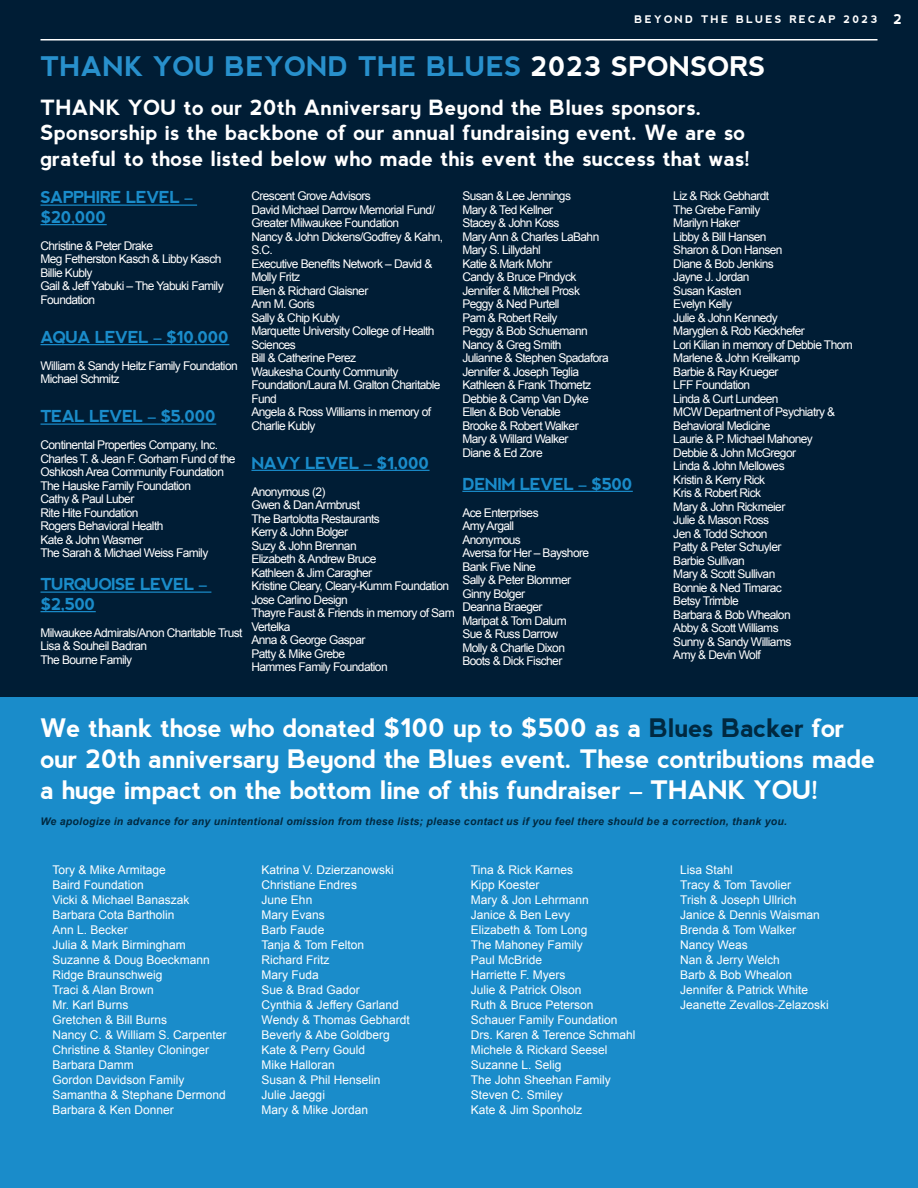
<style>
.page{position:relative;width:918px;height:1188px;background:#fff}
.page>*{position:absolute;margin:0;border:0;box-sizing:border-box;transform-origin:0 0}
.t1{font:700 27px "nevis";color:#2890cc}
.t2{font:700 25.5px/30.6px "nevis";letter-spacing:-.02em;color:#fff}
.t3{font:700 21px/25.5px "nevis";color:#fff}
.t4{font:700 16.5px/19.5px "nevis";letter-spacing:-.05em;color:#1a8cca}
.t5{font:12px/13.5px "Arial";letter-spacing:-.05em;color:#fff}
.t6{font:12px/15px "Arial";color:#fff}
.t7{font:italic 700 10.5px "Arial";letter-spacing:.025em;color:#002941}
.t8{font:700 10.5px "nevis";letter-spacing:.2em;color:#fff}
.s1{font-size:13.5px}
.s2{color:#fff}
.s3{color:#002941}
</style>
<div class="page">
<div style="left:0;top:0;width:918px;height:787px;background:#001d35"></div>
<hr style="left:40px;top:205px;width:157px;height:1px;background:#1a8cca">
<hr style="left:40px;top:224px;width:67px;height:1px;background:#1a8cca">
<hr style="left:40px;top:344px;width:189px;height:1px;background:#1a8cca">
<hr style="left:40px;top:424px;width:176px;height:1px;background:#1a8cca">
<hr style="left:40px;top:592px;width:171px;height:1px;background:#1a8cca">
<hr style="left:40px;top:611px;width:56px;height:1px;background:#1a8cca">
<hr style="left:251px;top:470px;width:179px;height:1px;background:#1a8cca">
<hr style="left:462px;top:491px;width:171px;height:1px;background:#1a8cca">
<div style="left:0;top:698px;width:918px;height:490px;background:#1a8cca"></div>
<hr style="left:40px;top:39px;width:838px;height:1px;background:#fff">
<p class="t8" style="left:635px;top:14px;width:269px">BEYOND THE BLUES RECAP 2023 <span class="s1">2</span></p>
<h1 class="t1" style="left:40px;top:50px;width:727px">THANK YOU BEYOND THE BLUES <span class="s2">2023 SPONSORS</span></h1>
<h3 class="t3" style="left:40px;top:94px;width:712px">THANK YOU to our 20th Anniversary Beyond the Blues sponsors.<br>Sponsorship is the backbone of our annual fundraising event. We are so grateful to those listed below who made this event the success that was!</h3>
<h3 class="t4" style="left:40px;top:188px;width:154px">SAPPHIRE LEVEL – $20,000</h3>
<p class="t5" style="left:40px;top:239px;width:185px">Christine &amp; Peter Drake<br>Meg Fetherston Kasch &amp; Libby Kasch<br>Billie Kubly<br>Gail &amp; Jeff Yabuki – The Yabuki Family<br>Foundation</p>
<h3 class="t4" style="left:40px;top:327px;width:190px">AQUA LEVEL – $10,000</h3>
<p class="t5" style="left:40px;top:359px;width:199px">William &amp; Sandy Heitz Family Foundation<br>Michael Schmitz</p>
<h3 class="t4" style="left:40px;top:407px;width:177px">TEAL LEVEL – $5,000</h3>
<p class="t5" style="left:40px;top:439px;width:197px">Continental Properties Company, Inc.<br>Charles T. &amp; Jean F. Gorham Fund of the<br>Oshkosh Area Community Foundation<br>The Hauske Family Foundation<br>Cathy &amp; Paul Luber<br>Rite Hite Foundation<br>Rogers Behavioral Health<br>Kate &amp; John Wasmer<br>The Sarah &amp; Michael Weiss Family</p>
<h3 class="t4" style="left:40px;top:575px;width:168px">TURQUOISE LEVEL – $2,500</h3>
<p class="t5" style="left:40px;top:626px;width:203px">Milwaukee Admirals/Anon Charitable Trust<br>Lisa &amp; Souheil Badran<br>The Bourne Family</p>
<p class="t5" style="left:251px;top:189px;width:193px">Crescent Grove Advisors<br>David Michael Darrow Memorial Fund/<br>Greater Milwaukee Foundation<br>Nancy &amp; John Dickens/Godfrey &amp; Kahn,<br>S.C.<br>Executive Benefits Network – David &amp;<br>Molly Fritz<br>Ellen &amp; Richard Glaisner<br>Ann M. Goris<br>Sally &amp; Chip Kubly<br>Marquette University College of Health<br>Sciences<br>Bill &amp; Catherine Perez<br>Waukesha County Community<br>Foundation/Laura M. Gralton Charitable<br>Fund<br>Angela &amp; Ross Williams in memory of<br>Charlie Kubly</p>
<h3 class="t4" style="left:251px;top:453px;width:180px">NAVY LEVEL – $1,000</h3>
<p class="t5" style="left:251px;top:485px;width:205px">Anonymous (2)<br>Gwen &amp; Dan Armbrust<br>The Bartolotta Restaurants<br>Kerry &amp; John Bolger<br>Suzy &amp; John Brennan<br>Elizabeth &amp; Andrew Bruce<br>Kathleen &amp; Jim Caragher<br>Kristine Cleary, Cleary-Kumm Foundation<br>Jose Carlino Design<br>Thayre Faust &amp; Friends in memory of Sam<br>Vertelka<br>Anna &amp; George Gaspar<br>Patty &amp; Mike Grebe<br>Hammes Family Foundation</p>
<p class="t5" style="left:462px;top:189px;width:148px">Susan &amp; Lee Jennings<br>Mary &amp; Ted Kellner<br>Stacey &amp; John Koss<br>Mary Ann &amp; Charles LaBahn<br>Mary S. Lillydahl<br>Katie &amp; Mark Mohr<br>Candy &amp; Bruce Pindyck<br>Jennifer &amp; Mitchell Prosk<br>Peggy &amp; Ned Purtell<br>Pam &amp; Robert Reily<br>Peggy &amp; Bob Schuemann<br>Nancy &amp; Greg Smith<br>Julianne &amp; Stephen Spadafora<br>Jennifer &amp; Joseph Teglia<br>Kathleen &amp; Frank Thometz<br>Debbie &amp; Camp Van Dyke<br>Ellen &amp; Bob Venable<br>Brooke &amp; Robert Walker<br>Mary &amp; Willard Walker<br>Diane &amp; Ed Zore</p>
<h3 class="t4" style="left:462px;top:474px;width:172px">DENIM LEVEL – $500</h3>
<p class="t5" style="left:462px;top:506px;width:128px">Ace Enterprises<br>Amy Argall<br>Anonymous<br>Aversa for Her – Bayshore<br>Bank Five Nine<br>Sally &amp; Peter Blommer<br>Ginny Bolger<br>Deanna Braeger<br>Maripat &amp; Tom Dalum<br>Sue &amp; Russ Darrow<br>Molly &amp; Charlie Dixon<br>Boots &amp; Dick Fischer</p>
<p class="t5" style="left:673px;top:189px;width:181px">Liz &amp; Rick Gebhardt<br>The Grebe Family<br>Marilyn Haker<br>Libby &amp; Bill Hansen<br>Sharon &amp; Don Hansen<br>Diane &amp; Bob Jenkins<br>Jayne J. Jordan<br>Susan Kasten<br>Evelyn Kelly<br>Julie &amp; John Kennedy<br>Maryglen &amp; Rob Kieckhefer<br>Lori Kilian in memory of Debbie Thom<br>Marlene &amp; John Kreilkamp<br>Barbie &amp; Ray Krueger<br>LFF Foundation<br>Linda &amp; Curt Lundeen<br>MCW Department of Psychiatry &amp;<br>Behavioral Medicine<br>Laurie &amp; P. Michael Mahoney<br>Debbie &amp; John McGregor<br>Linda &amp; John Mellowes<br>Kristin &amp; Kerry Rick<br>Kris &amp; Robert Rick<br>Mary &amp; John Rickmeier<br>Julie &amp; Mason Ross<br>Jen &amp; Todd Schoon<br>Patty &amp; Peter Schuyler<br>Barbie Sullivan<br>Mary &amp; Scott Sullivan<br>Bonnie &amp; Ned Timarac<br>Betsy Trimble<br>Barbara &amp; Bob Whealon<br>Abby &amp; Scott Williams<br>Sunny &amp; Sandy Williams<br>Amy &amp; Devin Wolf</p>
<h2 class="t2" style="left:40px;top:713px;width:837px">We thank those who donated $100 up to $500 as a <span class="s3">Blues Backer</span> for our 20th anniversary Beyond the Blues event. These contributions made a huge impact on the bottom line of this fundraiser – THANK YOU!</h2>
<p class="t7" style="left:40px;top:815px;width:748px">We apologize in advance for any unintentional omission from these lists; please contact us if you feel there should be a correction, thank you.</p>
<p class="t6" style="left:52px;top:862px;width:176px">Tory &amp; Mike Armitage<br>Baird Foundation<br>Vicki &amp; Michael Banaszak<br>Barbara Cota Bartholin<br>Ann L. Becker<br>Julia &amp; Mark Birmingham<br>Suzanne &amp; Doug Boeckmann<br>Ridge Braunschweig<br>Traci &amp; Alan Brown<br>Mr. Karl Burns<br>Gretchen &amp; Bill Burns<br>Nancy C. &amp; William S. Carpenter<br>Christine &amp; Stanley Cloninger<br>Barbara Damm<br>Gordon Davidson Family<br>Samantha &amp; Stephane Dermond<br>Barbara &amp; Ken Donner</p>
<p class="t6" style="left:262px;top:862px;width:150px">Katrina V. Dzierzanowski<br>Christiane Endres<br>June Ehn<br>Mary Evans<br>Barb Faude<br>Tanja &amp; Tom Felton<br>Richard Fritz<br>Mary Fuda<br>Sue &amp; Brad Gador<br>Cynthia &amp; Jeffery Garland<br>Wendy &amp; Thomas Gebhardt<br>Beverly &amp; Abe Goldberg<br>Kate &amp; Perry Gould<br>Mike Halloran<br>Susan &amp; Phil Henselin<br>Julie Jaeggi<br>Mary &amp; Mike Jordan</p>
<p class="t6" style="left:471px;top:862px;width:166px">Tina &amp; Rick Karnes<br>Kipp Koester<br>Mary &amp; Jon Lehrmann<br>Janice &amp; Ben Levy<br>Elizabeth &amp; Tom Long<br>The Mahoney Family<br>Paul McBride<br>Harriette F. Myers<br>Julie &amp; Patrick Olson<br>Ruth &amp; Bruce Peterson<br>Schauer Family Foundation<br>Drs. Karen &amp; Terence Schmahl<br>Michele &amp; Rickard Seesel<br>Suzanne L. Selig<br>The John Sheehan Family<br>Steven C. Smiley<br>Kate &amp; Jim Sponholz</p>
<p class="t6" style="left:680px;top:862px;width:150px">Lisa Stahl<br>Tracy &amp; Tom Tavolier<br>Trish &amp; Joseph Ullrich<br>Janice &amp; Dennis Waisman<br>Brenda &amp; Tom Walker<br>Nancy Weas<br>Nan &amp; Jerry Welch<br>Barb &amp; Bob Whealon<br>Jennifer &amp; Patrick White<br>Jeanette Zevallos-Zelazoski</p>
</div>
